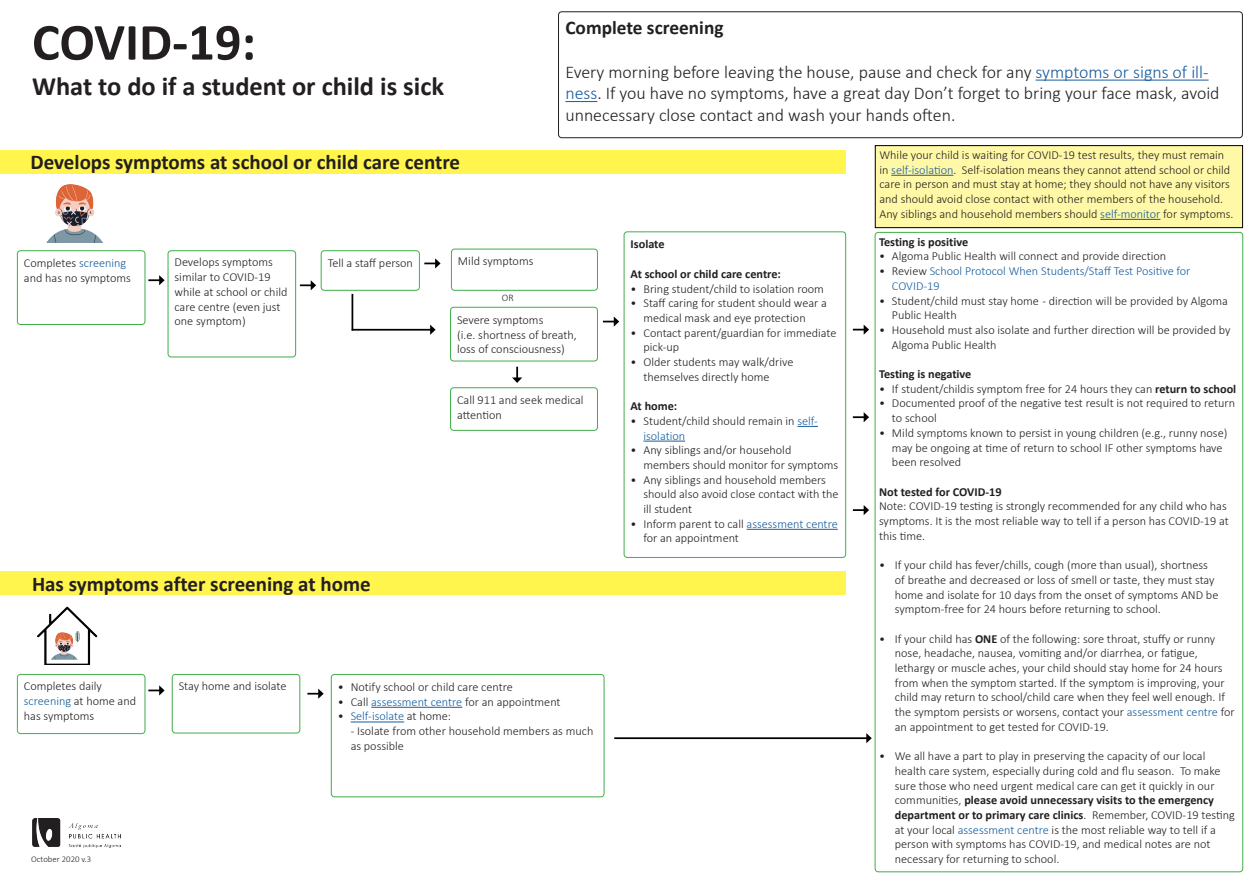
<style>
.page{position:relative;width:1260px;height:882px;background:#fff}
.page>*{position:absolute;margin:0;border:0;box-sizing:border-box;transform-origin:0 0}
.t1{font:700 52.5px "Calibri";color:#231f20}
.t2{font:700 26.51px "Calibri";color:#231f20}
.t3{font:700 21px "Calibri";color:#231f20}
.t4{font:700 19.34px "Calibri";color:#231f20}
.t5{font:300 17.85px/21.4px "Calibri";color:#231f20}
.t6{font:300 12.25px/14.7px "Calibri";color:#231f20}
.t7{font:700 12.25px "Calibri";color:#231f20}
.t8{font:300 12.25px/14.7px "Calibri";color:#175d9e}
.t9{font:300 9.97px "Calibri";color:#231f20}
.t10{font:300 8.75px "Calibri";color:#231f20}
.s1{color:#175d9e}
.s2{color:#231f20}
.s3{font-weight:700}
</style>
<div class="page">
<hr style="left:1036px;top:80px;width:173px;height:1px;background:#175d9e">
<hr style="left:565px;top:101px;width:32px;height:1px;background:#175d9e">
<div style="left:558px;top:11px;width:685px;height:127px;border:1px solid #231f20;border-radius:3px"></div>
<div style="left:0;top:150px;width:846px;height:24px;background:#fff54d"></div>
<div style="left:17px;top:251px;width:128px;height:74px;border:1px solid #40ae49;border-radius:3px"></div>
<img style="left:47px;top:184px;width:56px;height:58px">
<img style="left:37px;top:606px;width:61px;height:59px">
<div style="left:168px;top:251px;width:128px;height:106px;border:1px solid #40ae49;border-radius:3px"></div>
<div style="left:321px;top:251px;width:98px;height:39px;border:1px solid #40ae49;border-radius:3px"></div>
<svg style="left:797px;top:426px;width:21px;height:1px"></svg>
<hr style="left:644px;top:441px;width:41px;height:1px;background:#175d9e">
<hr style="left:747px;top:529px;width:91px;height:1px;background:#175d9e">
<div style="left:624px;top:232px;width:222px;height:326px;border:1px solid #40ae49;border-radius:3px"></div>
<div style="left:451px;top:249px;width:147px;height:41px;border:1px solid #40ae49;border-radius:3px"></div>
<div style="left:450px;top:307px;width:148px;height:54px;border:1px solid #40ae49;border-radius:3px"></div>
<div style="left:450px;top:388px;width:148px;height:42px;border:1px solid #40ae49;border-radius:3px"></div>
<svg style="left:853px;top:325px;width:16px;height:10px"></svg>
<div style="left:0;top:571px;width:846px;height:24px;background:#fff54d"></div>
<div style="left:17px;top:674px;width:128px;height:60px;border:1px solid #40ae49;border-radius:3px"></div>
<div style="left:172px;top:674px;width:128px;height:59px;border:1px solid #40ae49;border-radius:3px"></div>
<hr style="left:371px;top:707px;width:91px;height:1px;background:#175d9e">
<hr style="left:351px;top:722px;width:53px;height:1px;background:#175d9e">
<div style="left:331px;top:674px;width:273px;height:123px;border:1px solid #40ae49;border-radius:3px"></div>
<div style="left:875px;top:146px;width:368px;height:82px;background:#fff8a6"></div>
<hr style="left:891px;top:175px;width:62px;height:1px;background:#175d9e">
<hr style="left:1100px;top:219px;width:61px;height:1px;background:#175d9e">
<div style="left:875px;top:145px;width:368px;height:83px;border:1px solid #000"></div>
<svg style="left:148px;top:275px;width:17px;height:10px"></svg>
<svg style="left:300px;top:280px;width:16px;height:10px"></svg>
<svg style="left:603px;top:316px;width:16px;height:11px"></svg>
<svg style="left:424px;top:258px;width:17px;height:11px"></svg>
<svg style="left:512px;top:367px;width:10px;height:16px"></svg>
<svg style="left:853px;top:412px;width:16px;height:10px"></svg>
<svg style="left:853px;top:505px;width:16px;height:10px"></svg>
<hr style="left:352px;top:329px;width:80px;height:2px;background:#000">
<svg style="left:430px;top:325px;width:6px;height:10px"></svg>
<hr style="left:352px;top:294px;width:1px;height:37px;background:#000">
<hr style="left:614px;top:737px;width:254px;height:2px;background:#000">
<svg style="left:866px;top:733px;width:6px;height:10px"></svg>
<svg style="left:307px;top:689px;width:17px;height:10px"></svg>
<img style="left:32px;top:818px;width:88px;height:29px">
<svg style="left:148px;top:685px;width:17px;height:11px"></svg>
<h1 class="t1" style="left:32px;top:5px;width:225px">COVID-19:</h1>
<h2 class="t2" style="left:32px;top:68px;width:414px">What to do if a student or child is sick</h2>
<h3 class="t3" style="left:31px;top:147px;width:431px">Develops symptoms at school or child care centre</h3>
<h3 class="t4" style="left:565px;top:14px;width:160px">Complete screening</h3>
<h3 class="t5" style="left:565px;top:61px;width:656px">Every morning before leaving the house, pause and check for any <span class="s1">symptoms or signs of ill&shy;ness</span>. If you have no symptoms, have a great day Don’t forget to bring your face mask, avoid unnecessary close contact and wash your hands often.</h3>
<p class="t6" style="left:879px;top:147px;width:356px">While your child is waiting for COVID-19 test results, they must remain in <span class="s1">self-isolation</span>. Self-isolation means they cannot attend school or child care in person and must stay at home; they should not have any visitors and should avoid close contact with other members of the household.<br>Any siblings and household members should <span class="s1">self-monitor</span> for symptoms.</p>
<p class="t6" style="left:24px;top:256px;width:109px">Completes <span class="s1">screening </span>and has no symptoms</p>
<p class="t6" style="left:175px;top:255px;width:114px">Develops symptoms similar to COVID-19 while at school or child care centre (even just one symptom)</p>
<p class="t6" style="left:328px;top:256px;width:87px">Tell a staff person</p>
<p class="t6" style="left:458px;top:253px;width:77px">Mild symptoms</p>
<p class="t9" style="left:502px;top:292px;width:13px">OR</p>
<p class="t6" style="left:457px;top:312px;width:121px">Severe symptoms<br>(i.e. shortness of breath, loss of consciousness)</p>
<p class="t6" style="left:457px;top:393px;width:128px">Call 911 and seek medical attention</p>
<h3 class="t3" style="left:32px;top:569px;width:340px">Has symptoms after screening at home</h3>
<p class="t6" style="left:24px;top:679px;width:114px">Completes daily <span class="s1">screening</span> at home and has symptoms</p>
<p class="t6" style="left:179px;top:679px;width:109px">Stay home and isolate</p>
<p class="t6" style="left:338px;top:679px;width:177px">• Notify school or child care centre</p>
<p class="t6" style="left:338px;top:694px;width:224px">• Call <span class="s1">assessment centre</span> for an appointment</p>
<p class="t8" style="left:338px;top:709px;width:115px"><span class="s2">•</span> Self-isolate <span class="s2">at home:</span></p>
<p class="t6" style="left:351px;top:724px;width:244px">- Isolate from other household members as much as possible</p>
<p class="t7" style="left:631px;top:236px;width:35px">Isolate</p>
<p class="t7" style="left:631px;top:265px;width:152px">At school or child care centre:</p>
<p class="t6" style="left:631px;top:281px;width:195px">• Bring student/child to isolation room</p>
<p class="t6" style="left:643px;top:296px;width:185px;text-indent:-13px">• Staff caring for student should wear a medical mask and eye protection</p>
<p class="t6" style="left:643px;top:325px;width:194px;text-indent:-13px">• Contact parent/guardian for immediate pick-up</p>
<p class="t6" style="left:643px;top:355px;width:152px;text-indent:-13px">• Older students may walk/drive themselves directly home</p>
<p class="t7" style="left:631px;top:397px;width:48px">At home:</p>
<p class="t6" style="left:643px;top:413px;width:176px;text-indent:-13px">• Student/child should remain in <span class="s1">self&shy;isolation</span></p>
<p class="t6" style="left:643px;top:443px;width:196px;text-indent:-13px">• Any siblings and/or household members should monitor for symptoms</p>
<p class="t6" style="left:643px;top:472px;width:197px;text-indent:-13px">• Any siblings and household members should also avoid close contact with the ill student</p>
<p class="t6" style="left:643px;top:516px;width:196px;text-indent:-13px">• Inform parent to call <span class="s1">assessment centre </span>for an appointment</p>
<p class="t10" style="left:31px;top:854px;width:62px">October 2020 v.3</p>
<p class="t7" style="left:879px;top:234px;width:91px">Testing is positive</p>
<p class="t6" style="left:879px;top:249px;width:289px">• Algoma Public Health will connect and provide direction</p>
<p class="t8" style="left:892px;top:264px;width:300px;text-indent:-13px"><span class="s2">• Review</span> School Protocol When Students/Staff Test Positive for<br>COVID-19</p>
<p class="t6" style="left:892px;top:293px;width:337px;text-indent:-13px">• Student/child must stay home - direction will be provided by Algoma<br>Public Health</p>
<p class="t6" style="left:892px;top:322px;width:340px;text-indent:-13px">• Household must also isolate and further direction will be provided by<br>Algoma Public Health</p>
<p class="t7" style="left:879px;top:365px;width:94px">Testing is negative</p>
<p class="t6" style="left:879px;top:381px;width:359px">• If student/childis symptom free for 24 hours they can <span class="s3">return to school</span></p>
<p class="t6" style="left:892px;top:396px;width:345px;text-indent:-13px">• Documented proof of the negative test result is not required to return to school</p>
<p class="t6" style="left:892px;top:425px;width:337px;text-indent:-13px">• Mild symptoms known to persist in young children (e.g., runny nose) may be ongoing at time of return to school IF other symptoms have been resolved</p>
<p class="t7" style="left:879px;top:483px;width:124px">Not tested for COVID-19</p>
<p class="t6" style="left:879px;top:499px;width:351px">Note: COVID-19 testing is strongly recommended for any child who has symptoms. It is the most reliable way to tell if a person has COVID-19 at this time.</p>
<p class="t6" style="left:895px;top:558px;width:325px;text-indent:-16px">• If your child has fever/chills, cough (more than usual), shortness of breathe and decreased or loss of smell or taste, they must stay home and isolate for 10 days from the onset of symptoms AND be symptom-free for 24 hours before returning to school.</p>
<p class="t6" style="left:895px;top:631px;width:341px;text-indent:-16px">• If your child has <span class="s3">ONE</span> of the following: sore throat, stuffy or runny nose, headache, nausea, vomiting and/or diarrhea, or fatigue, lethargy or muscle aches, your child should stay home for 24 hours from when the symptom started. If the symptom is improving, your child may return to school/child care when they feel well enough. If the symptom persists or worsens, contact your <span class="s1">assessment centre</span> for an appointment to get tested for COVID-19.</p>
<p class="t6" style="left:895px;top:749px;width:342px;text-indent:-16px">• We all have a part to play in preserving the capacity of our local health care system, especially during cold and flu season. To make sure those who need urgent medical care can get it quickly in our communities, <span class="s3">please avoid unnecessary visits to the emergency department or to primary care clinics</span>. Remember, COVID-19 testing at your local <span class="s1">assessment centre</span> is the most reliable way to tell if a person with symptoms has COVID-19, and medical notes are not necessary for returning to school.</p>
</div>
